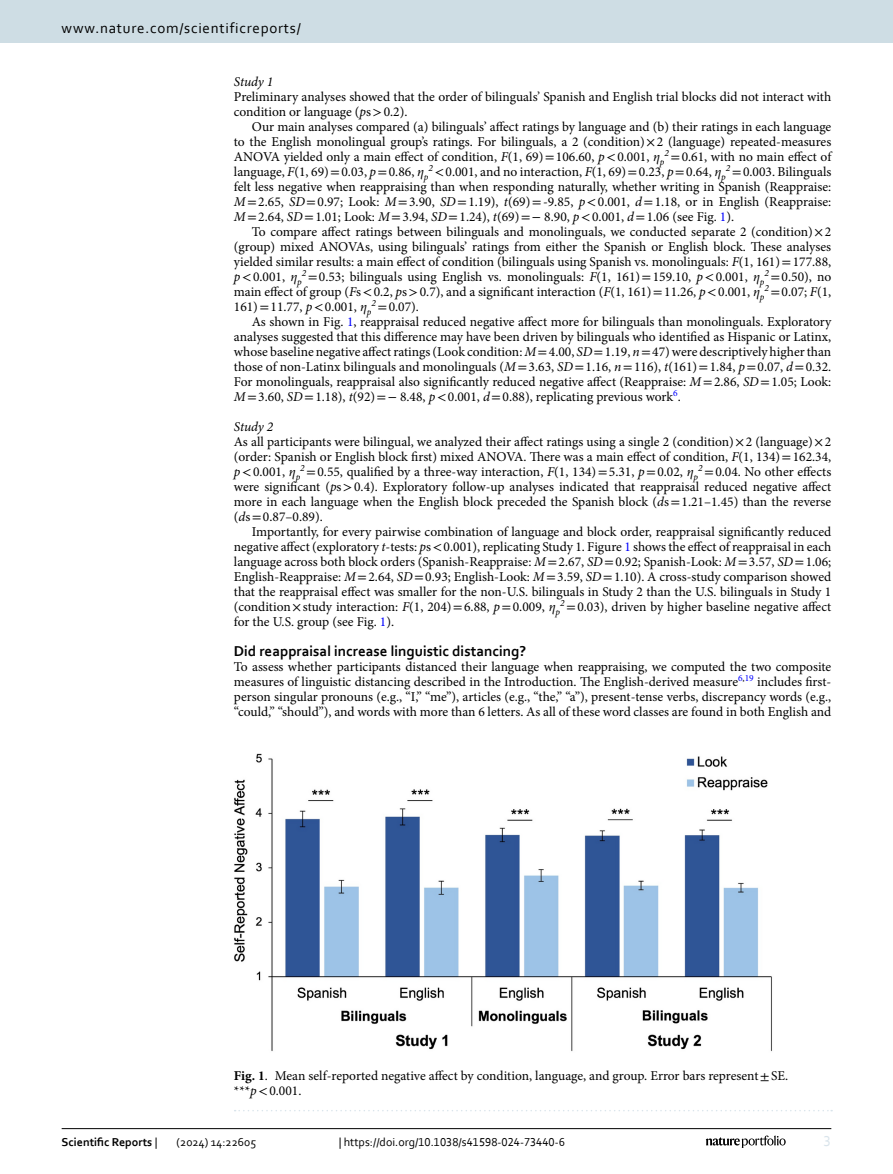
<style>
.page{position:relative;width:893px;height:1174px;background:#fff}
.page>*{position:absolute;margin:0;border:0;box-sizing:border-box;transform-origin:0 0}
.Head_2{font:700 15px "Corbel";color:#000}
.t1{font:15px "Corbel";letter-spacing:.05em;color:#000}
.t2{font:15px "Corbel";color:#d9e4eb}
.Body_Text_Indent{font:13.5px/15px "Minion Pro";color:#000;text-align:justify}
.Body_Text{font:13.5px/15px "Minion Pro";letter-spacing:-.005em;color:#000;text-align:justify}
.Figure_Caption{font:13.5px/15px "Minion Pro";letter-spacing:-.005em;color:#000}
.Head_3{font:italic 13.5px "Minion Pro";letter-spacing:-.01em;color:#000}
.t3{font:12px "Corbel";color:#000}
.t4{font:700 12px "Corbel";color:#000}
.s1{font-style:italic}
.s2{font-family:"STIX"}
.s3{color:#00f}
.s4{font-weight:700}
.s5{font-weight:400}
</style>
<div class="page">
<img style="left:234px;top:753px;width:538px;height:299px">
<svg style="left:235px;top:1110px;width:597px;height:1px"></svg>
<hr style="left:62px;top:1128px;width:769px;height:1px;background:#000">
<svg style="left:706px;top:1135px;width:80px;height:12px"></svg>
<div style="left:0;top:0;width:893px;height:43px;background:#cedde4"></div>
<p class="t1" style="left:62px;top:18px;width:241px">www.nature.com/scientificreports/</p>
<p class="Head_3" style="left:234px;top:72px;width:41px">Study 1</p>
<p class="Body_Text" style="left:234px;top:89px;width:599px">Preliminary analyses showed that the order of bilinguals’ Spanish and English trial blocks did not interact with condition or language (<span class="s1">p</span>s<span class="s2">&gt;</span>0.2).</p>
<p class="Body_Text_Indent" style="left:234px;top:119px;width:599px;text-indent:18px">Our main analyses compared (a) bilinguals’ affect ratings by language and (b) their ratings in each language to the English monolingual group’s ratings. For bilinguals, a 2 (condition)<span class="s2">×</span>2 (language) repeated-measures ANOVA yielded only a main effect of condition, <span class="s1">F</span>(1, 69)<span class="s2">=</span>106.60, <span class="s1">p</span><span class="s2">&lt;</span>0.001, <span class="s1">η</span><sub>p</sub><sup>2</sup> <span class="s2">=</span>0.61, with no main effect of language, <span class="s1">F</span>(1, 69)<span class="s2">=</span>0.03, <span class="s1">p</span><span class="s2">=</span>0.86, <span class="s1">η</span><sub>p</sub><sup>2</sup> <span class="s2">&lt;</span>0.001, and no interaction, <span class="s1">F</span>(1, 69)<span class="s2">=</span>0.23, <span class="s1">p</span><span class="s2">=</span>0.64, <span class="s1">η</span><sub>p</sub><sup>2</sup> <span class="s2">=</span>0.003. Bilinguals felt less negative when reappraising than when responding naturally, whether writing in Spanish (Reappraise:<br><span class="s1">M</span><span class="s2">=</span>2.65, <span class="s1">SD</span><span class="s2">=</span>0.97; Look: <span class="s1">M</span><span class="s2">=</span>3.90, <span class="s1">SD</span><span class="s2">=</span>1.19), <span class="s1">t</span>(69)<span class="s2">=</span>-9.85, <span class="s1">p</span><span class="s2">&lt;</span>0.001, <span class="s1">d</span><span class="s2">=</span>1.18, or in English (Reappraise:<br><span class="s1">M</span><span class="s2">=</span>2.64, <span class="s1">SD</span><span class="s2">=</span>1.01; Look: <span class="s1">M</span><span class="s2">=</span>3.94, <span class="s1">SD</span><span class="s2">=</span>1.24), <span class="s1">t</span>(69)<span class="s2">=−</span> 8.90, <span class="s1">p</span><span class="s2">&lt;</span>0.001, <span class="s1">d</span><span class="s2">=</span>1.06 (see Fig. <span class="s3">1</span>).</p>
<p class="Body_Text_Indent" style="left:234px;top:224px;width:599px;text-indent:18px">To compare affect ratings between bilinguals and monolinguals, we conducted separate 2 (condition)<span class="s2">×</span>2 (group) mixed ANOVAs, using bilinguals’ ratings from either the Spanish or English block. These analyses yielded similar results: a main effect of condition (bilinguals using Spanish vs. monolinguals: <span class="s1">F</span>(1, 161)<span class="s2">=</span>177.88, <span class="s1">p</span><span class="s2">&lt;</span>0.001, <span class="s1">η</span><sub>p</sub><sup>2</sup> <span class="s2">=</span>0.53; bilinguals using English vs. monolinguals: <span class="s1">F</span>(1, 161)<span class="s2">=</span>159.10, <span class="s1">p</span><span class="s2">&lt;</span>0.001, <span class="s1">η</span><sub>p</sub><sup>2</sup> <span class="s2">=</span>0.50), no main effect of group (<span class="s1">F</span>s<span class="s2">&lt;</span>0.2, <span class="s1">p</span>s<span class="s2">&gt;</span>0.7), and a significant interaction (<span class="s1">F</span>(1, 161)<span class="s2">=</span>11.26, <span class="s1">p</span><span class="s2">&lt;</span>0.001, <span class="s1">η</span><sub>p</sub><sup>2</sup> <span class="s2">=</span>0.07; <span class="s1">F</span>(1, 161)<span class="s2">=</span>11.77, <span class="s1">p</span><span class="s2">&lt;</span>0.001, <span class="s1">η</span><sub>p</sub><sup>2</sup> <span class="s2">=</span>0.07).</p>
<p class="Body_Text_Indent" style="left:234px;top:314px;width:599px;text-indent:18px">As shown in Fig. <span class="s3">1</span>, reappraisal reduced negative affect more for bilinguals than monolinguals. Exploratory analyses suggested that this difference may have been driven by bilinguals who identified as Hispanic or Latinx, whose baseline negative affect ratings (Look condition: <span class="s1">M</span><span class="s2">=</span>4.00, <span class="s1">SD</span><span class="s2">=</span>1.19, <span class="s1">n</span><span class="s2">=</span>47) were descriptively higher than those of non-Latinx bilinguals and monolinguals (<span class="s1">M</span><span class="s2">=</span>3.63, <span class="s1">SD</span><span class="s2">=</span>1.16, <span class="s1">n</span><span class="s2">=</span>116), <span class="s1">t</span>(161)<span class="s2">=</span>1.84, <span class="s1">p</span><span class="s2">=</span>0.07, <span class="s1">d</span><span class="s2">=</span>0.32.<br>For monolinguals, reappraisal also significantly reduced negative affect (Reappraise: <span class="s1">M</span><span class="s2">=</span>2.86, <span class="s1">SD</span><span class="s2">=</span>1.05; Look:<br><span class="s1">M</span><span class="s2">=</span>3.60, <span class="s1">SD</span><span class="s2">=</span>1.18), <span class="s1">t</span>(92)<span class="s2">=−</span> 8.48, <span class="s1">p</span><span class="s2">&lt;</span>0.001, <span class="s1">d</span><span class="s2">=</span>0.88), replicating previous work<sup>6</sup>.</p>
<p class="Head_3" style="left:234px;top:417px;width:41px">Study 2</p>
<p class="Body_Text" style="left:234px;top:434px;width:599px">As all participants were bilingual, we analyzed their affect ratings using a single 2 (condition)<span class="s2">×</span>2 (language)<span class="s2">×</span>2 (order: Spanish or English block first) mixed ANOVA. There was a main effect of condition, <span class="s1">F</span>(1, 134)<span class="s2">=</span>162.34, <span class="s1">p</span><span class="s2">&lt;</span>0.001, <span class="s1">η</span><sub>p</sub><sup>2</sup> <span class="s2">=</span>0.55, qualified by a three-way interaction, <span class="s1">F</span>(1, 134)<span class="s2">=</span>5.31, <span class="s1">p</span><span class="s2">=</span>0.02, <span class="s1">η</span><sub>p</sub><sup>2</sup> <span class="s2">=</span>0.04. No other effects were significant (<span class="s1">p</span>s<span class="s2">&gt;</span>0.4). Exploratory follow-up analyses indicated that reappraisal reduced negative affect more in each language when the English block preceded the Spanish block (<span class="s1">d</span>s<span class="s2">=</span>1.21–1.45) than the reverse (<span class="s1">d</span>s<span class="s2">=</span>0.87–0.89).</p>
<p class="Body_Text_Indent" style="left:234px;top:524px;width:599px;text-indent:18px">Importantly, for every pairwise combination of language and block order, reappraisal significantly reduced negative affect (exploratory <span class="s1">t</span>-tests: <span class="s1">p</span>s<span class="s2">&lt;</span>0.001), replicating Study 1. Figure <span class="s3">1</span> shows the effect of reappraisal in each language across both block orders (Spanish-Reappraise: <span class="s1">M</span><span class="s2">=</span>2.67, <span class="s1">SD</span><span class="s2">=</span>0.92; Spanish-Look: <span class="s1">M</span><span class="s2">=</span>3.57, <span class="s1">SD</span><span class="s2">=</span>1.06; English-Reappraise: <span class="s1">M</span><span class="s2">=</span>2.64, <span class="s1">SD</span><span class="s2">=</span>0.93; English-Look: <span class="s1">M</span><span class="s2">=</span>3.59, <span class="s1">SD</span><span class="s2">=</span>1.10). A cross-study comparison showed that the reappraisal effect was smaller for the non-U.S. bilinguals in Study 2 than the U.S. bilinguals in Study 1 (condition<span class="s2">×</span>study interaction: <span class="s1">F</span>(1, 204)<span class="s2">=</span>6.88, <span class="s1">p</span><span class="s2">=</span>0.009, <span class="s1">η</span><sub>p</sub><sup>2</sup> <span class="s2">=</span>0.03), driven by higher baseline negative affect for the U.S. group (see Fig. <span class="s3">1</span>).</p>
<p class="Head_2" style="left:234px;top:641px;width:294px">Did reappraisal increase linguistic distancing?</p>
<p class="Body_Text" style="left:234px;top:659px;width:599px">To assess whether participants distanced their language when reappraising, we computed the two composite measures of linguistic distancing described in the Introduction. The English-derived measure<sup>6</sup><sup>,</sup><sup>19</sup> includes first&shy;person singular pronouns (e.g., “I,” “me”), articles (e.g., “the,” “a”), present-tense verbs, discrepancy words (e.g., “could,” “should”), and words with more than 6 letters. As all of these word classes are found in both English and</p>
<p class="Figure_Caption" style="left:234px;top:1068px;width:556px"><span class="s4">Fig. 1</span>. Mean self-reported negative affect by condition, language, and group. Error bars represent<span class="s2">±</span>SE. ***<span class="s1">p</span><span class="s2">&lt;</span>0.001.</p>
<p class="t4" style="left:62px;top:1134px;width:97px">Scientific Reports <span class="s5">|</span></p>
<p class="t3" style="left:177px;top:1134px;width:81px">(2024) 14:22605</p>
<p class="t3" style="left:339px;top:1134px;width:228px">| https://doi.org/10.1038/s41598-024-73440-6</p>
<p class="t2" style="left:824px;top:1132px;width:9px">3</p>
</div>
